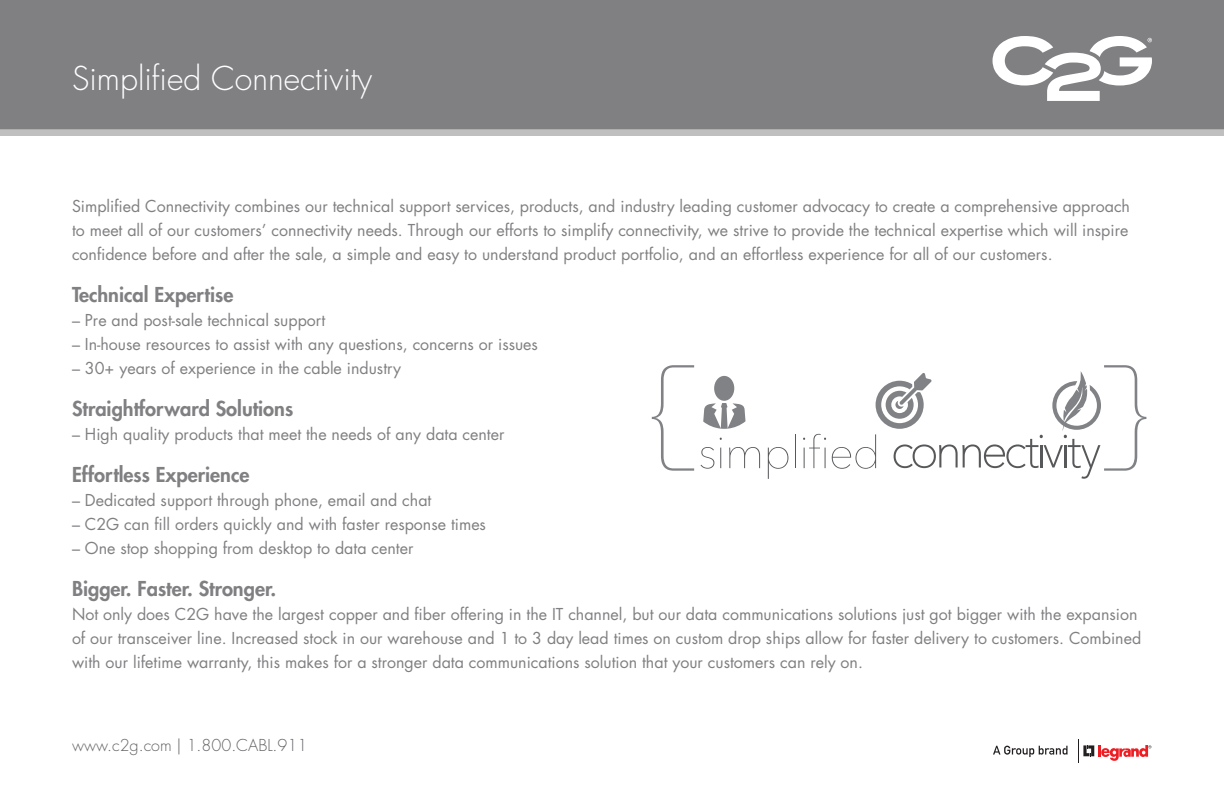
<style>
.page{position:relative;width:1224px;height:792px;background:#fff}
.page>*{position:absolute;margin:0;border:0;box-sizing:border-box;transform-origin:0 0}
.t1{font:300 32px "Futura Std";color:#fff}
.t2{font:800 20px "Futura Std";color:#808083}
.t3{font:16px/24px "Futura Std";color:#808083;text-align:justify}
.t4{font:300 16px "Futura Std";color:#636366}
</style>
<div class="page">
<div style="left:0;top:0;width:1224px;height:135px;background:#808083"></div>
<div style="left:0;top:129px;width:1224px;height:8px;background:#bfbfc0"></div>
<svg style="left:993px;top:746px;width:75px;height:11px"></svg>
<svg style="left:1083px;top:745px;width:68px;height:16px"></svg>
<svg style="left:701px;top:447px;width:13px;height:22px"></svg>
<svg style="left:720px;top:438px;width:2px;height:30px"></svg>
<svg style="left:729px;top:447px;width:31px;height:21px"></svg>
<svg style="left:768px;top:447px;width:20px;height:32px"></svg>
<hr style="left:795px;top:434px;width:1px;height:34px;background:#57585a">
<svg style="left:803px;top:434px;width:23px;height:34px"></svg>
<div style="left:714px;top:376px;width:20px;height:25px;background:#808285;border-radius:50%"></div>
<svg style="left:703px;top:403px;width:43px;height:26px"></svg>
<svg style="left:652px;top:365px;width:42px;height:106px"></svg>
<svg style="left:832px;top:365px;width:314px;height:114px"></svg>
<svg style="left:993px;top:36px;width:159px;height:65px"></svg>
<h1 class="t1" style="left:72px;top:59px;width:302px">Simplified Connectivity</h1>
<p class="t3" style="left:72px;top:194px;width:1060px">Simplified Connectivity combines our technical support services, products, and industry leading customer advocacy to create a comprehensive approach to meet all of our customers’ connectivity needs. Through our efforts to simplify connectivity, we strive to provide the technical expertise which will inspire confidence before and after the sale, a simple and easy to understand product portfolio, and an effortless experience for all of our customers.</p>
<p class="t2" style="left:72px;top:282px;width:163px">Technical Expertise</p>
<p class="t3" style="left:72px;top:308px;width:255px">– Pre and post-sale technical support</p>
<p class="t3" style="left:72px;top:332px;width:468px">– In-house resources to assist with any questions, concerns or issues</p>
<p class="t3" style="left:72px;top:356px;width:331px">– 30+ years of experience in the cable industry</p>
<p class="t2" style="left:72px;top:396px;width:223px">Straightforward Solutions</p>
<p class="t3" style="left:72px;top:422px;width:434px">– High quality products that meet the needs of any data center</p>
<p class="t2" style="left:72px;top:462px;width:179px">Effortless Experience</p>
<p class="t3" style="left:72px;top:488px;width:361px">– Dedicated support through phone, email and chat</p>
<p class="t3" style="left:72px;top:512px;width:416px">– C2G can fill orders quickly and with faster response times</p>
<p class="t3" style="left:72px;top:536px;width:343px">– One stop shopping from desktop to data center</p>
<p class="t2" style="left:72px;top:576px;width:206px">Bigger. Faster. Stronger.</p>
<p class="t3" style="left:72px;top:602px;width:1071px;text-align:left">Not only does C2G have the largest copper and fiber offering in the IT channel, but our data communications solutions just got bigger with the expansion of our transceiver line. Increased stock in our warehouse and 1 to 3 day lead times on custom drop ships allow for faster delivery to customers. Combined with our lifetime warranty, this makes for a stronger data communications solution that your customers can rely on.</p>
<p class="t4" style="left:72px;top:736px;width:237px">www.c2g.com | 1.800.CABL.911</p>
</div>
